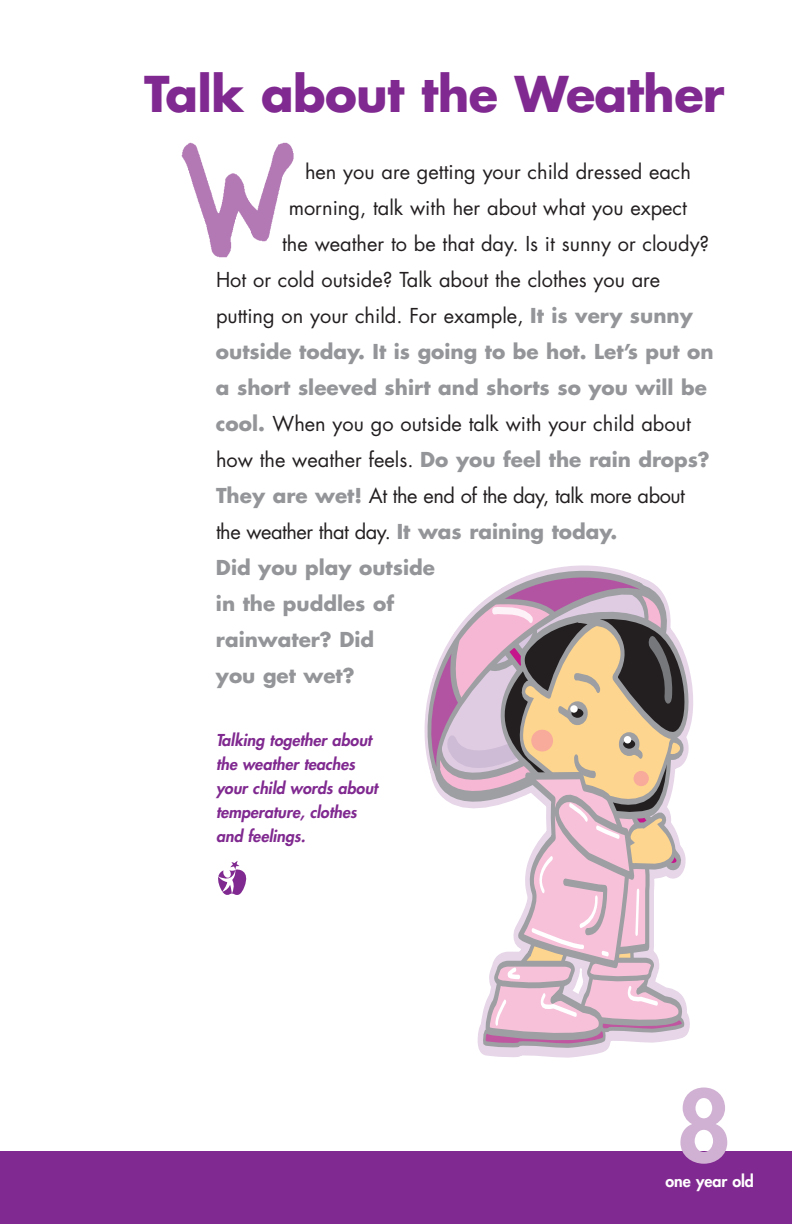
<style>
.page{position:relative;width:792px;height:1224px;background:#fff}
.page>*{position:absolute;margin:0;border:0;box-sizing:border-box;transform-origin:0 0}
.t1{font:800 96px "Futura";color:#d0b1d3}
.t2{font:700 48px "Futura";letter-spacing:-.015em;color:#802990}
.t3{font:20px "Futura";color:#231f20}
.t4{font:700 20px "Futura";color:#939598}
.t5{font:20px "Futura";letter-spacing:-.025em;color:#231f20}
.t6{font:italic 800 16px/24px "Futura";color:#802990}
.t7{font:800 16px "Futura";color:#fff}
.s1{font-weight:700;color:#939598}
.s2{font-weight:400;color:#231f20}
</style>
<div class="page">
<div style="left:0;top:1152px;width:792px;height:72px;background:#802990"></div>
<svg style="left:218px;top:861px;width:29px;height:34px"></svg>
<img style="left:181px;top:142px;width:113px;height:116px">
<svg style="left:479px;top:565px;width:136px;height:493px"></svg>
<svg style="left:424px;top:569px;width:202px;height:188px"></svg>
<svg style="left:427px;top:572px;width:266px;height:478px"></svg>
<h2 class="t2" style="left:144px;top:72px;width:582px">Talk about the Weather</h2>
<p class="t3" style="left:305px;top:162px;width:388px">hen you are getting your child dressed each</p>
<p class="t3" style="left:289px;top:198px;width:400px">morning, talk with her about what you expect</p>
<p class="t3" style="left:282px;top:234px;width:429px">the weather to be that day. Is it sunny or cloudy?</p>
<p class="t3" style="left:216px;top:270px;width:446px">Hot or cold outside? Talk about the clothes you are</p>
<p class="t3" style="left:216px;top:306px;width:478px">putting on your child. For example, <span class="s1">It is very sunny</span></p>
<p class="t4" style="left:216px;top:342px;width:499px">outside today. It is going to be hot. Let’s put on</p>
<p class="t4" style="left:216px;top:378px;width:492px">a short sleeved shirt and shorts so you will be</p>
<p class="t3" style="left:216px;top:414px;width:476px"><span class="s1">cool.</span> When you go outside talk with your child about</p>
<p class="t4" style="left:216px;top:450px;width:495px"><span class="s2">how the weather feels.</span> Do you feel the rain drops?</p>
<p class="t5" style="left:216px;top:486px;width:471px"><span class="s1">They are wet!</span> At the end of the day, talk more about</p>
<p class="t5" style="left:216px;top:522px;width:403px">the weather that day. <span class="s1">It was raining today.</span></p>
<p class="t4" style="left:216px;top:558px;width:221px">Did you play outside</p>
<p class="t4" style="left:216px;top:594px;width:180px">in the puddles of</p>
<p class="t4" style="left:216px;top:630px;width:160px">rainwater? Did</p>
<p class="t4" style="left:216px;top:666px;width:140px">you get wet?</p>
<p class="t6" style="left:216px;top:729px;width:163px">Talking together about the weather teaches your child words about temperature, clothes and feelings.</p>
<h1 class="t1" style="left:676px;top:1080px;width:57px">8</h1>
<p class="t7" style="left:666px;top:1174px;width:90px">one year old</p>
</div>
